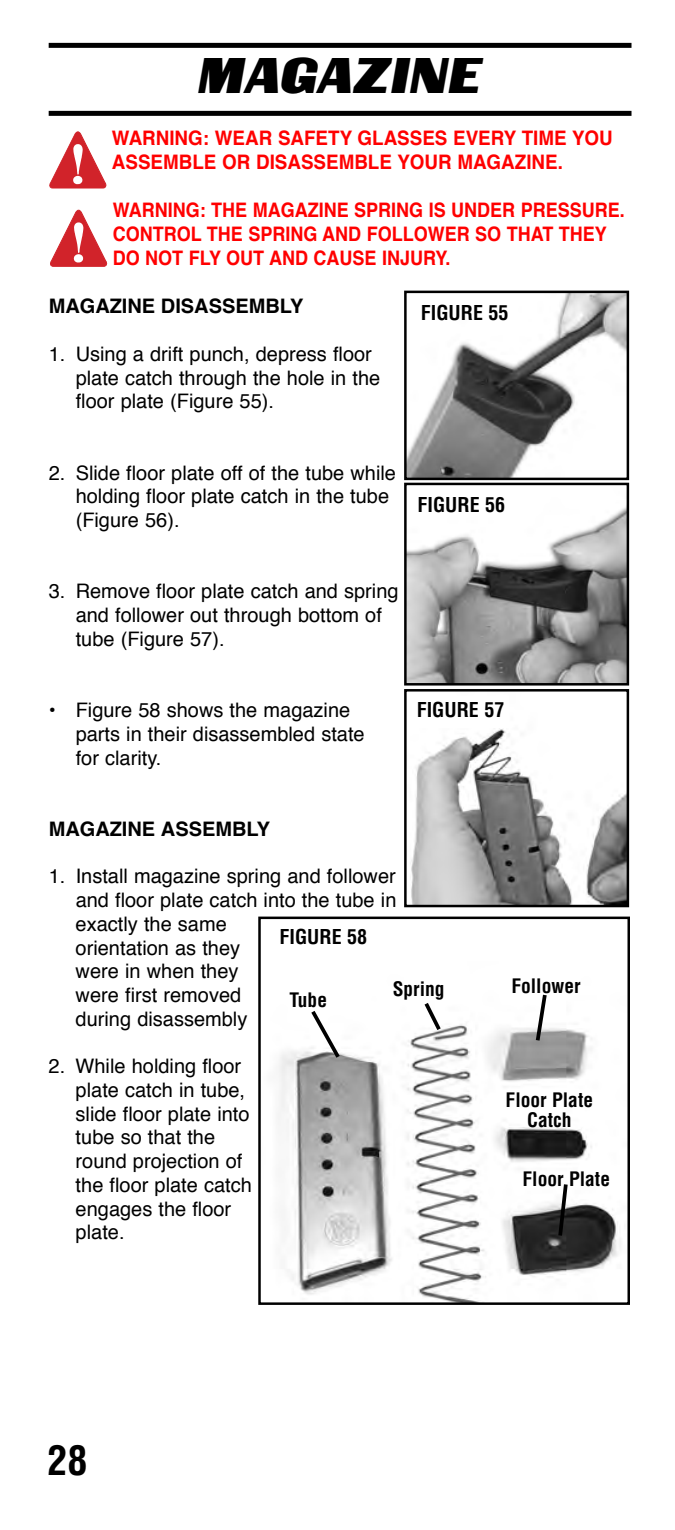
<style>
.page{position:relative;width:675px;height:1530px;background:#fff}
.page>*{position:absolute;margin:0;border:0;box-sizing:border-box;transform-origin:0 0}
.t1{font:50px "Chatten";color:#000}
.t2{font:700 condensed 40px "Helvetica";color:#000}
.t3{font:20px/23.8px "Helvetica";color:#000}
.t4{font:700 20px/24px "Helvetica";color:#f00;scale:.9 1}
.t5{font:700 20px/24px "Helvetica";color:#f00;scale:.94 1}
.t6{font:700 20px "Helvetica";color:#000}
.t7{font:700 condensed 20px "Helvetica";color:#000}
.t8{font:700 condensed 19.5px/20.8px "Helvetica";color:#000;text-align:center}
</style>
<div class="page">
<div style="left:49px;top:43px;width:583px;height:5px;background:#000"></div>
<div style="left:49px;top:111px;width:583px;height:5px;background:#000"></div>
<svg style="left:50px;top:210px;width:57px;height:57px"></svg>
<svg style="left:49px;top:131px;width:57px;height:57px"></svg>
<img style="left:278px;top:1024px;width:343px;height:278px">
<div style="left:258px;top:917px;width:372px;height:388px;border:2px solid #000"></div>
<svg style="left:308px;top:1011px;width:35px;height:51px"></svg>
<svg style="left:421px;top:1003px;width:23px;height:31px"></svg>
<svg style="left:556px;top:1180px;width:14px;height:60px"></svg>
<svg style="left:533px;top:994px;width:16px;height:51px"></svg>
<img style="left:407px;top:294px;width:219px;height:183px">
<div style="left:404px;top:291px;width:225px;height:189px;border:2px solid #000"></div>
<img style="left:407px;top:507px;width:219px;height:176px">
<div style="left:404px;top:483px;width:225px;height:203px;border:2px solid #000"></div>
<img style="left:411px;top:728px;width:215px;height:176px">
<div style="left:404px;top:689px;width:225px;height:218px;border:2px solid #000"></div>
<h1 class="t1" style="left:198px;top:58px;width:285px">MAGAZINE</h1>
<p class="t5" style="left:112px;top:128px;width:534px">WARNING: WEAR SAFETY GLASSES EVERY TIME YOU<br>ASSEMBLE OR DISASSEMBLE YOUR MAGAZINE.</p>
<p class="t4" style="left:113px;top:200px;width:570px">WARNING: THE MAGAZINE SPRING IS UNDER PRESSURE.<br>CONTROL THE SPRING AND FOLLOWER SO THAT THEY<br>DO NOT FLY OUT AND CAUSE INJURY.</p>
<p class="t6" style="left:49px;top:298px;width:256px">MAGAZINE DISASSEMBLY</p>
<p class="t3" style="left:76px;top:344px;width:306px;text-indent:-27px">1. Using a drift punch, depress floor plate catch through the hole in the floor plate (Figure 55).</p>
<p class="t7" style="left:421px;top:301px;width:89px">FIGURE 55</p>
<p class="t3" style="left:76px;top:462px;width:322px;text-indent:-27px">2. Slide floor plate off of the tube while holding floor plate catch in the tube (Figure 56).</p>
<p class="t7" style="left:418px;top:493px;width:89px">FIGURE 56</p>
<p class="t3" style="left:76px;top:581px;width:324px;text-indent:-27px">3. Remove floor plate catch and spring and follower out through bottom of tube (Figure 57).</p>
<p class="t3" style="left:76px;top:700px;width:291px;text-indent:-27px">• Figure 58 shows the magazine parts in their disassembled state for clarity.</p>
<p class="t7" style="left:417px;top:699px;width:89px">FIGURE 57</p>
<p class="t6" style="left:49px;top:820px;width:223px">MAGAZINE ASSEMBLY</p>
<p class="t3" style="left:76px;top:866px;width:322px;text-indent:-27px">1. Install magazine spring and follower and floor plate catch into the tube in exactly the same<br>orientation as they<br>were in when they<br>were first removed<br>during disassembly</p>
<p class="t3" style="left:76px;top:1056px;width:178px;text-indent:-27px">2. While holding floor plate catch in tube, slide floor plate into tube so that the round projection of the floor plate catch engages the floor plate.</p>
<p class="t7" style="left:279px;top:926px;width:89px">FIGURE 58</p>
<p class="t8" style="left:393px;top:979px;width:53px">Spring</p>
<p class="t8" style="left:290px;top:990px;width:39px">Tube</p>
<p class="t8" style="left:511px;top:976px;width:71px">Follower</p>
<p class="t8" style="left:506px;top:1090px;width:89px">Floor Plate<br>Catch</p>
<p class="t8" style="left:523px;top:1169px;width:89px">Floor Plate</p>
<h2 class="t2" style="left:48px;top:1438px;width:41px">28</h2>
</div>
